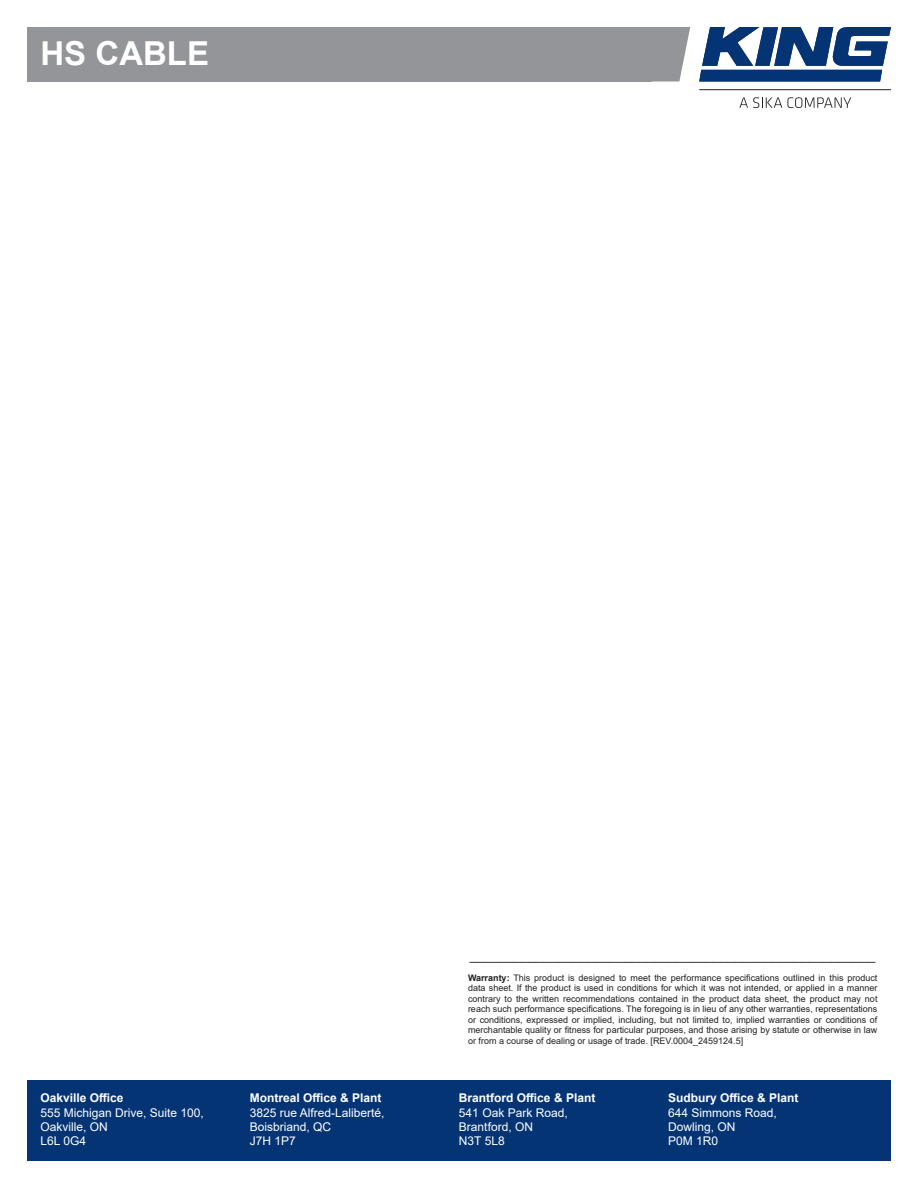
<style>
.page{position:relative;width:918px;height:1188px;background:#fff}
.page>*{position:absolute;margin:0;border:0;box-sizing:border-box;transform-origin:0 0}
.t1{font:700 33px "Arial";color:#fff}
.t2{font:13.5px "Arial";color:#231f20}
.t3{font:12px/14.4px "Arial";color:#fff}
.t4{font:700 12px "Arial";color:#fff}
.t5{font:9px/10.5px "Arial";color:#231f20;text-align:justify}
.s1{font-weight:700}
</style>
<div class="page">
<div style="left:27px;top:27px;width:624px;height:54px;background:#939598"></div>
<svg style="left:739px;top:97px;width:112px;height:11px"></svg>
<svg style="left:699px;top:27px;width:192px;height:54px"></svg>
<hr style="left:699px;top:89px;width:192px;height:1px;background:#231f20">
<svg style="left:651px;top:27px;width:39px;height:54px;background:#a1a2a5"></svg>
<div style="left:27px;top:1080px;width:864px;height:81px;background:#053474"></div>
<h1 class="t1" style="left:40px;top:30px;width:170px">HS CABLE</h1>
<h3 class="t4" style="left:40px;top:1090px;width:85px">Oakville Office</h3>
<h3 class="t3" style="left:40px;top:1105px;width:165px">555 Michigan Drive, Suite 100,<br>Oakville, ON<br>L6L 0G4</h3>
<h3 class="t4" style="left:250px;top:1090px;width:133px">Montreal Office &amp; Plant</h3>
<h3 class="t3" style="left:250px;top:1105px;width:136px">3825 rue Alfred-Laliberté,<br>Boisbriand, QC<br>J7H 1P7</h3>
<h2 class="t2" style="left:470px;top:946px;width:407px">_______________________________________________________</h2>
<p class="t5" style="left:468px;top:972px;width:411px"><span class="s1">Warranty:</span> This product is designed to meet the performance specifications outlined in this product data sheet. If the product is used in conditions for which it was not intended, or applied in a manner contrary to the written recommendations contained in the product data sheet, the product may not reach such performance specifications. The foregoing is in lieu of any other warranties, representations or conditions, expressed or implied, including, but not limited to, implied warranties or conditions of merchantable quality or fitness for particular purposes, and those arising by statute or otherwise in law or from a course of dealing or usage of trade. [REV.0004_2459124.5]</p>
<h3 class="t4" style="left:459px;top:1090px;width:138px">Brantford Office &amp; Plant</h3>
<h3 class="t3" style="left:459px;top:1105px;width:110px">541 Oak Park Road,<br>Brantford, ON<br>N3T 5L8</h3>
<h3 class="t4" style="left:668px;top:1090px;width:132px">Sudbury Office &amp; Plant</h3>
<h3 class="t3" style="left:668px;top:1105px;width:110px">644 Simmons Road,<br>Dowling, ON<br>P0M 1R0</h3>
</div>
